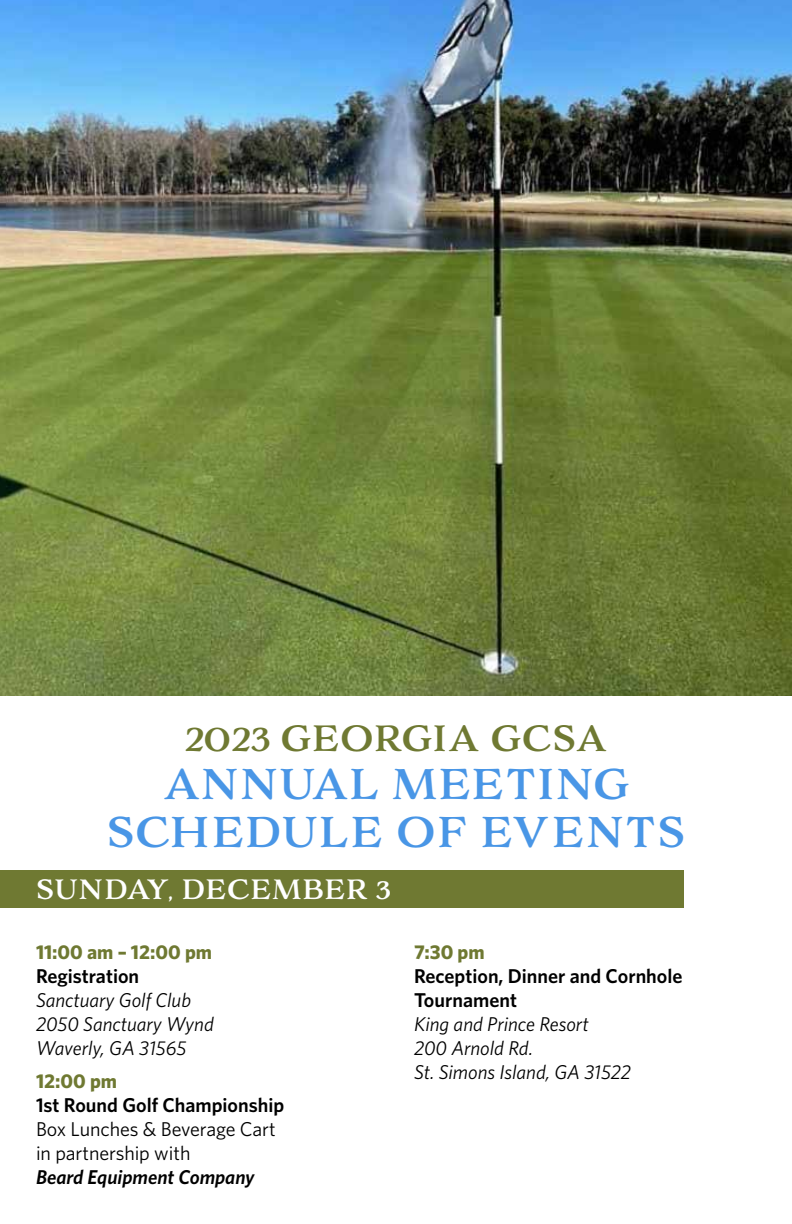
<style>
.page{position:relative;width:792px;height:1224px;background:#fff}
.page>*{position:absolute;margin:0;border:0;box-sizing:border-box;transform-origin:0 0}
.t1{font:40px/48px "Adorn S Serif";color:#4996e6;text-align:center}
.t2{font:34px "Adorn S Serif";letter-spacing:-.015em;color:#6f7932}
.t3{font:26px "Adorn S Serif";letter-spacing:-.015em;color:#fff}
.t4{font:italic 20px/24px "Whitney";color:#000}
.t5{font:600 20px/24px "Whitney";color:#000}
.t6{font:20px/24px "Whitney";letter-spacing:-.005em;color:#000}
.t7{font:700 20px "Whitney";color:#6f7932}
.t8{font:italic 600 20px "Whitney";color:#000}
</style>
<div class="page">
<img style="left:0;top:0;width:792px;height:696px">
<div style="left:0;top:870px;width:684px;height:38px;background:#6f7932"></div>
<h2 class="t2" style="left:184px;top:717px;width:425px">2023 GEORGIA GCSA</h2>
<h1 class="t1" style="left:107px;top:760px;width:580px">ANNUAL MEETING<br>SCHEDULE OF EVENTS</h1>
<h3 class="t3" style="left:36px;top:872px;width:356px">SUNDAY, DECEMBER 3</h3>
<p class="t7" style="left:36px;top:939px;width:178px">11:00 am – 12:00 pm</p>
<p class="t5" style="left:36px;top:964px;width:105px">Registration</p>
<p class="t4" style="left:36px;top:988px;width:179px">Sanctuary Golf Club<br>2050 Sanctuary Wynd<br>Waverly, GA 31565</p>
<p class="t7" style="left:36px;top:1068px;width:83px">12:00 pm</p>
<p class="t5" style="left:36px;top:1093px;width:250px">1st Round Golf Championship</p>
<p class="t6" style="left:36px;top:1117px;width:241px">Box Lunches &amp; Beverage Cart in partnership with</p>
<p class="t8" style="left:36px;top:1164px;width:220px">Beard Equipment Company</p>
<p class="t7" style="left:414px;top:939px;width:72px">7:30 pm</p>
<p class="t5" style="left:414px;top:964px;width:270px">Reception, Dinner and Cornhole<br>Tournament</p>
<p class="t4" style="left:414px;top:1012px;width:219px">King and Prince Resort<br>200 Arnold Rd.<br>St. Simons Island, GA 31522</p>
</div>
